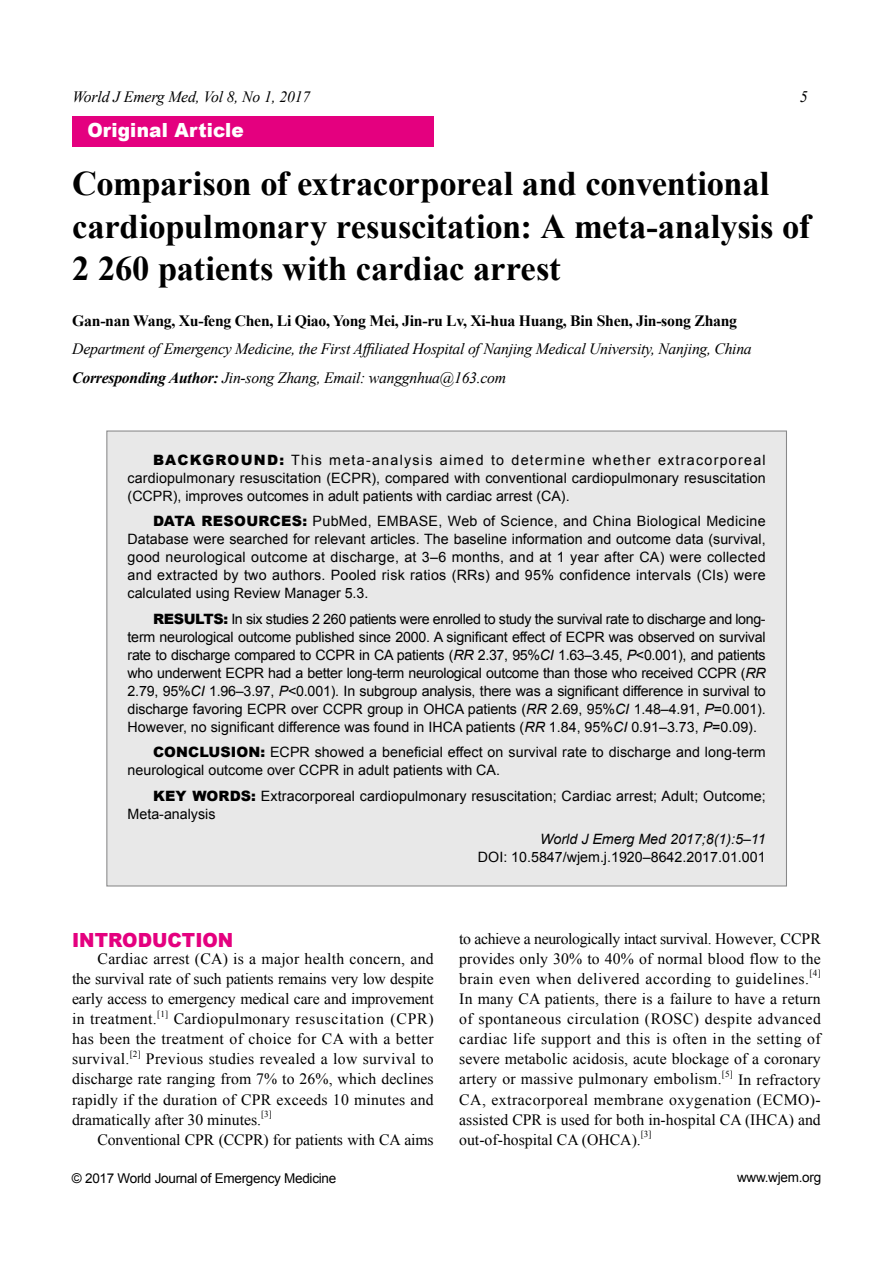
<style>
.page{position:relative;width:893px;height:1263px;background:#fff}
.page>*{position:absolute;margin:0;border:0;box-sizing:border-box;transform-origin:0 0}
.t1{font:700 34.5px/42.5px "Times New Roman";letter-spacing:-.01em;color:#000}
.t2{font:900 19.5px "Arial";letter-spacing:.01em;color:#fff;scale:.95 1}
.t3{font:900 19.5px "Arial";color:#e4007f;scale:.95 1}
.t4{font:italic 16.05px "Times New Roman";color:#000}
.t5{font:15.75px/20.1px "Times New Roman";letter-spacing:.005em;color:#000;text-align:justify}
.t6{font:italic 15.75px/28.5px "Times New Roman";letter-spacing:-.02em;color:#000}
.t7{font:700 15.75px "Times New Roman";letter-spacing:-.02em;color:#000}
.t8{font:14.25px/18px "Arial";color:#000;text-align:justify}
.t9{font:italic 14.25px "Arial";color:#000}
.t10{font:13.5px "Arial";letter-spacing:-.02em;color:#000}
.t11{font:9.15px "Times New Roman";color:#000}
.s1{font-weight:700}
.s2{font-weight:900}
.s3{font-style:italic}
</style>
<div class="page">
<div style="left:72px;top:116px;width:361px;height:31px;background:#e4007f"></div>
<div style="left:107px;top:431px;width:679px;height:455px;background:#e8e8e8"></div>
<p class="t6" style="left:72px;top:84px;width:239px">World J Emerg Med, Vol 8, No 1, 2017</p>
<p class="t4" style="left:799px;top:91px;width:10px">5</p>
<h2 class="t2" style="left:87px;top:123px;width:166px">Original Article</h2>
<h1 class="t1" style="left:72px;top:166px;width:739px">Comparison of extracorporeal and conventional cardiopulmonary resuscitation: A meta-analysis of<br>2 260 patients with cardiac arrest</h1>
<p class="t7" style="left:72px;top:315px;width:666px">Gan-nan Wang, Xu-feng Chen, Li Qiao, Yong Mei, Jin-ru Lv, Xi-hua Huang, Bin Shen, Jin-song Zhang</p>
<p class="t6" style="left:72px;top:336px;width:681px">Department of Emergency Medicine, the First Affiliated Hospital of Nanjing Medical University, Nanjing, China<br><span class="s1">Corresponding Author:</span> Jin-song Zhang, Email: wanggnhua@163.com</p>
<p class="t8" style="left:128px;top:452px;width:639px;text-indent:26px"><span class="s2">BACKGROUND:</span> This meta-analysis aimed to determine whether extracorporeal cardiopulmonary resuscitation (ECPR), compared with conventional cardiopulmonary resuscitation (CCPR), improves outcomes in adult patients with cardiac arrest (CA).</p>
<p class="t8" style="left:128px;top:513px;width:639px;text-indent:26px"><span class="s2">DATA RESOURCES:</span> PubMed, EMBASE, Web of Science, and China Biological Medicine Database were searched for relevant articles. The baseline information and outcome data (survival, good neurological outcome at discharge, at 3–6 months, and at 1 year after CA) were collected and extracted by two authors. Pooled risk ratios (RRs) and 95% confidence intervals (CIs) were calculated using Review Manager 5.3.</p>
<p class="t8" style="left:128px;top:611px;width:639px;text-indent:26px"><span class="s2">RESULTS:</span> In six studies 2 260 patients were enrolled to study the survival rate to discharge and long&shy;term neurological outcome published since 2000. A significant effect of ECPR was observed on survival rate to discharge compared to CCPR in CA patients (<span class="s3">RR</span> 2.37, 95%<span class="s3">CI</span> 1.63–3.45, <span class="s3">P</span>&lt;0.001), and patients who underwent ECPR had a better long-term neurological outcome than those who received CCPR (<span class="s3">RR </span>2.79, 95%<span class="s3">CI</span> 1.96–3.97, <span class="s3">P</span>&lt;0.001). In subgroup analysis, there was a significant difference in survival to discharge favoring ECPR over CCPR group in OHCA patients (<span class="s3">RR</span> 2.69, 95%<span class="s3">CI</span> 1.48–4.91, <span class="s3">P</span>=0.001).<br>However, no significant difference was found in IHCA patients (<span class="s3">RR</span> 1.84, 95%<span class="s3">CI</span> 0.91–3.73, <span class="s3">P</span>=0.09).</p>
<p class="t8" style="left:128px;top:744px;width:639px;text-indent:26px"><span class="s2">CONCLUSION:</span> ECPR showed a beneficial effect on survival rate to discharge and long-term neurological outcome over CCPR in adult patients with CA.</p>
<p class="t8" style="left:128px;top:788px;width:639px;text-indent:26px"><span class="s2">KEY WORDS:</span> Extracorporeal cardiopulmonary resuscitation; Cardiac arrest; Adult; Outcome;<br>Meta-analysis</p>
<p class="t9" style="left:540px;top:834px;width:227px">World J Emerg Med 2017;8(1):5–11</p>
<p class="t8" style="left:478px;top:849px;width:289px">DOI: 10.5847/wjem.j.1920–8642.2017.01.001</p>
<h2 class="t3" style="left:72px;top:933px;width:171px">INTRODUCTION</h2>
<p class="t5" style="left:72px;top:950px;width:363px;text-indent:26px">Cardiac arrest (CA) is a major health concern, and the survival rate of such patients remains very low despite early access to emergency medical care and improvement in treatment.</p>
<p class="t11" style="left:157px;top:1010px;width:13px">[1]</p>
<p class="t5" style="left:72px;top:1010px;width:363px;text-indent:102px">Cardiopulmonary resuscitation (CPR) has been the treatment of choice for CA with a better survival.</p>
<p class="t11" style="left:130px;top:1051px;width:13px">[2]</p>
<p class="t5" style="left:72px;top:1051px;width:363px;text-indent:74px">Previous studies revealed a low survival to discharge rate ranging from 7% to 26%, which declines rapidly if the duration of CPR exceeds 10 minutes and dramatically after 30 minutes.</p>
<p class="t11" style="left:261px;top:1111px;width:12px">[3]</p>
<p class="t5" style="left:98px;top:1131px;width:337px">Conventional CPR (CCPR) for patients with CA aims</p>
<p class="t10" style="left:72px;top:1173px;width:266px">© 2017 World Journal of Emergency Medicine</p>
<p class="t5" style="left:459px;top:930px;width:363px">to achieve a neurologically intact survival. However, CCPR provides only 30% to 40% of normal blood flow to the brain even when delivered according to guidelines.</p>
<p class="t11" style="left:809px;top:970px;width:13px">[4]</p>
<p class="t5" style="left:459px;top:990px;width:363px">In many CA patients, there is a failure to have a return of spontaneous circulation (ROSC) despite advanced cardiac life support and this is often in the setting of severe metabolic acidosis, acute blockage of a coronary artery or massive pulmonary embolism.</p>
<p class="t11" style="left:722px;top:1071px;width:12px">[5]</p>
<p class="t5" style="left:459px;top:1071px;width:363px;text-indent:279px">In refractory CA, extracorporeal membrane oxygenation (ECMO)- assisted CPR is used for both in-hospital CA (IHCA) and out-of-hospital CA (OHCA).</p>
<p class="t11" style="left:641px;top:1131px;width:12px">[3]</p>
<p class="t10" style="left:737px;top:1172px;width:86px">www.wjem.org</p>
</div>
